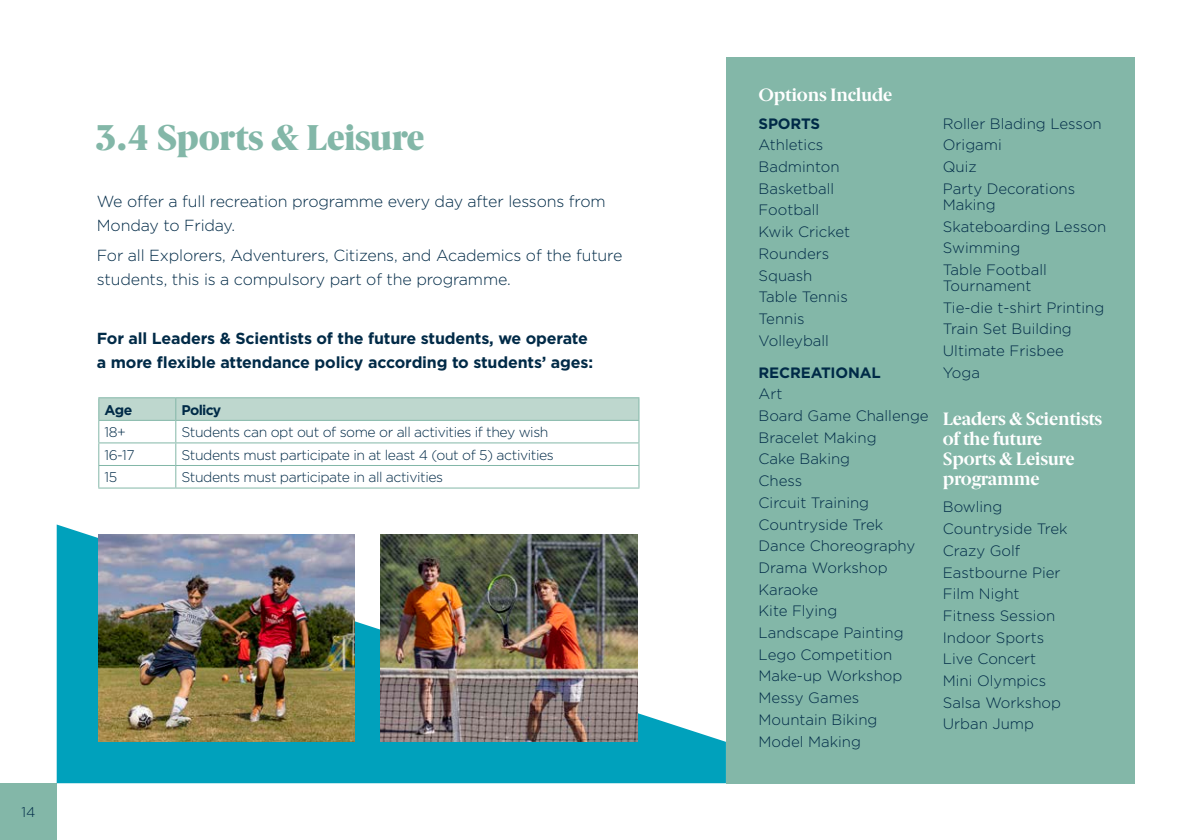
<style>
.page{position:relative;width:1191px;height:840px;background:#fff}
.page>*{position:absolute;margin:0;border:0;box-sizing:border-box;transform-origin:0 0}
.t1{font:900 36px "Berlingske Serif";letter-spacing:-.01em;color:#83b7a8}
.Body_copy{font:700 18px/20px "Berlingske Serif";letter-spacing:-.01em;color:#fff}
.Body_copy-2{font:300 16px/24px "Gotham";letter-spacing:-.01em;color:#002a47}
.Body_copy-3{font:700 16px/24px "Gotham";letter-spacing:-.01em;color:#002a47}
.Body_sub_header{font:300 15px/16px "Gotham";color:#002a47}
.Body_copy-4{font:700 15px "Gotham";letter-spacing:-.01em;color:#002a47}
.t2{font:300 14px "Gotham";letter-spacing:-.03em;color:#002a47}
.t3{font:700 14px "Gotham";letter-spacing:-.05em;color:#002a47}
</style>
<div class="page">
<div style="left:0;top:782px;width:57px;height:57px;background:#83b7a8"></div>
<svg style="left:98px;top:397px;width:541px;height:90px"></svg>
<hr style="left:98px;top:487px;width:78px;height:1px;background:#83b7a8">
<hr style="left:176px;top:487px;width:463px;height:1px;background:#83b7a8">
<div style="left:726px;top:57px;width:408px;height:725px;background:#83b7a8"></div>
<svg style="left:57px;top:524px;width:669px;height:258px;fill:#00a1bc"></svg>
<img style="left:98px;top:534px;width:257px;height:207px">
<img style="left:380px;top:534px;width:257px;height:207px">
<p class="t1" style="left:95px;top:108px;width:331px">3.4 Sports &amp; Leisure</p>
<p class="Body_copy-2" style="left:97px;top:189px;width:510px">We offer a full recreation programme every day after lessons from<br>Monday to Friday.</p>
<p class="Body_copy-2" style="left:97px;top:243px;width:527px">For all Explorers, Adventurers, Citizens, and Academics of the future students, this is a compulsory part of the programme.</p>
<p class="Body_copy-3" style="left:97px;top:326px;width:498px">For all Leaders &amp; Scientists of the future students, we operate a more flexible attendance policy according to students’ ages:</p>
<p class="t3" style="left:104px;top:400px;width:29px">Age</p>
<p class="t3" style="left:181px;top:400px;width:41px">Policy</p>
<p class="t2" style="left:104px;top:423px;width:23px">18+</p>
<p class="t2" style="left:181px;top:423px;width:368px">Students can opt out of some or all activities if they wish</p>
<p class="t2" style="left:104px;top:445px;width:32px">16-17</p>
<p class="t2" style="left:181px;top:445px;width:374px">Students must participate in at least 4 (out of 5) activities</p>
<p class="t2" style="left:104px;top:468px;width:14px">15</p>
<p class="t2" style="left:181px;top:468px;width:263px">Students must participate in all activities</p>
<p class="t2" style="left:21px;top:802px;width:15px">14</p>
<p class="Body_copy" style="left:758px;top:84px;width:135px">Options Include</p>
<p class="Body_copy-4" style="left:758px;top:113px;width:63px">SPORTS</p>
<p class="Body_sub_header" style="left:758px;top:136px;width:66px">Athletics</p>
<p class="Body_sub_header" style="left:758px;top:158px;width:83px">Badminton</p>
<p class="Body_sub_header" style="left:758px;top:180px;width:77px">Basketball</p>
<p class="Body_sub_header" style="left:758px;top:201px;width:62px">Football</p>
<p class="Body_sub_header" style="left:758px;top:223px;width:93px">Kwik Cricket</p>
<p class="Body_sub_header" style="left:758px;top:245px;width:72px">Rounders</p>
<p class="Body_sub_header" style="left:758px;top:267px;width:55px">Squash</p>
<p class="Body_sub_header" style="left:758px;top:288px;width:91px">Table Tennis</p>
<p class="Body_sub_header" style="left:758px;top:310px;width:48px">Tennis</p>
<p class="Body_sub_header" style="left:758px;top:332px;width:72px">Volleyball</p>
<p class="Body_copy-4" style="left:758px;top:362px;width:124px">RECREATIONAL</p>
<p class="Body_sub_header" style="left:758px;top:385px;width:25px">Art</p>
<p class="Body_sub_header" style="left:758px;top:407px;width:172px">Board Game Challenge</p>
<p class="Body_sub_header" style="left:758px;top:429px;width:120px">Bracelet Making</p>
<p class="Body_sub_header" style="left:758px;top:450px;width:93px">Cake Baking</p>
<p class="Body_sub_header" style="left:758px;top:472px;width:45px">Chess</p>
<p class="Body_sub_header" style="left:758px;top:494px;width:112px">Circuit Training</p>
<p class="Body_sub_header" style="left:758px;top:515px;width:126px">Countryside Trek</p>
<p class="Body_sub_header" style="left:758px;top:537px;width:158px">Dance Choreography</p>
<p class="Body_sub_header" style="left:758px;top:559px;width:131px">Drama Workshop</p>
<p class="Body_sub_header" style="left:758px;top:580px;width:61px">Karaoke</p>
<p class="Body_sub_header" style="left:758px;top:602px;width:80px">Kite Flying</p>
<p class="Body_sub_header" style="left:758px;top:624px;width:147px">Landscape Painting</p>
<p class="Body_sub_header" style="left:758px;top:645px;width:135px">Lego Competition</p>
<p class="Body_sub_header" style="left:758px;top:667px;width:145px">Make-up Workshop</p>
<p class="Body_sub_header" style="left:758px;top:689px;width:102px">Messy Games</p>
<p class="Body_sub_header" style="left:758px;top:710px;width:120px">Mountain Biking</p>
<p class="Body_sub_header" style="left:758px;top:732px;width:104px">Model Making</p>
<p class="Body_sub_header" style="left:943px;top:115px;width:160px">Roller Blading Lesson</p>
<p class="Body_sub_header" style="left:943px;top:137px;width:60px">Origami</p>
<p class="Body_sub_header" style="left:943px;top:158px;width:35px">Quiz</p>
<p class="Body_sub_header" style="left:943px;top:180px;width:134px">Party Decorations<br>Making</p>
<p class="Body_sub_header" style="left:943px;top:218px;width:165px">Skateboarding Lesson</p>
<p class="Body_sub_header" style="left:943px;top:239px;width:79px">Swimming</p>
<p class="Body_sub_header" style="left:943px;top:261px;width:105px">Table Football<br>Tournament</p>
<p class="Body_sub_header" style="left:943px;top:299px;width:163px">Tie-die t-shirt Printing</p>
<p class="Body_sub_header" style="left:943px;top:320px;width:130px">Train Set Building</p>
<p class="Body_sub_header" style="left:943px;top:342px;width:123px">Ultimate Frisbee</p>
<p class="Body_sub_header" style="left:943px;top:364px;width:39px">Yoga</p>
<p class="Body_copy" style="left:943px;top:408px;width:161px">Leaders &amp; Scientists of the future<br>Sports &amp; Leisure programme</p>
<p class="Body_sub_header" style="left:943px;top:498px;width:61px">Bowling</p>
<p class="Body_sub_header" style="left:943px;top:520px;width:126px">Countryside Trek</p>
<p class="Body_sub_header" style="left:943px;top:542px;width:79px">Crazy Golf</p>
<p class="Body_sub_header" style="left:943px;top:563px;width:119px">Eastbourne Pier</p>
<p class="Body_sub_header" style="left:943px;top:585px;width:78px">Film Night</p>
<p class="Body_sub_header" style="left:943px;top:607px;width:114px">Fitness Session</p>
<p class="Body_sub_header" style="left:943px;top:628px;width:103px">Indoor Sports</p>
<p class="Body_sub_header" style="left:943px;top:650px;width:95px">Live Concert</p>
<p class="Body_sub_header" style="left:943px;top:672px;width:105px">Mini Olympics</p>
<p class="Body_sub_header" style="left:943px;top:693px;width:120px">Salsa Workshop</p>
<p class="Body_sub_header" style="left:943px;top:715px;width:93px">Urban Jump</p>
</div>
